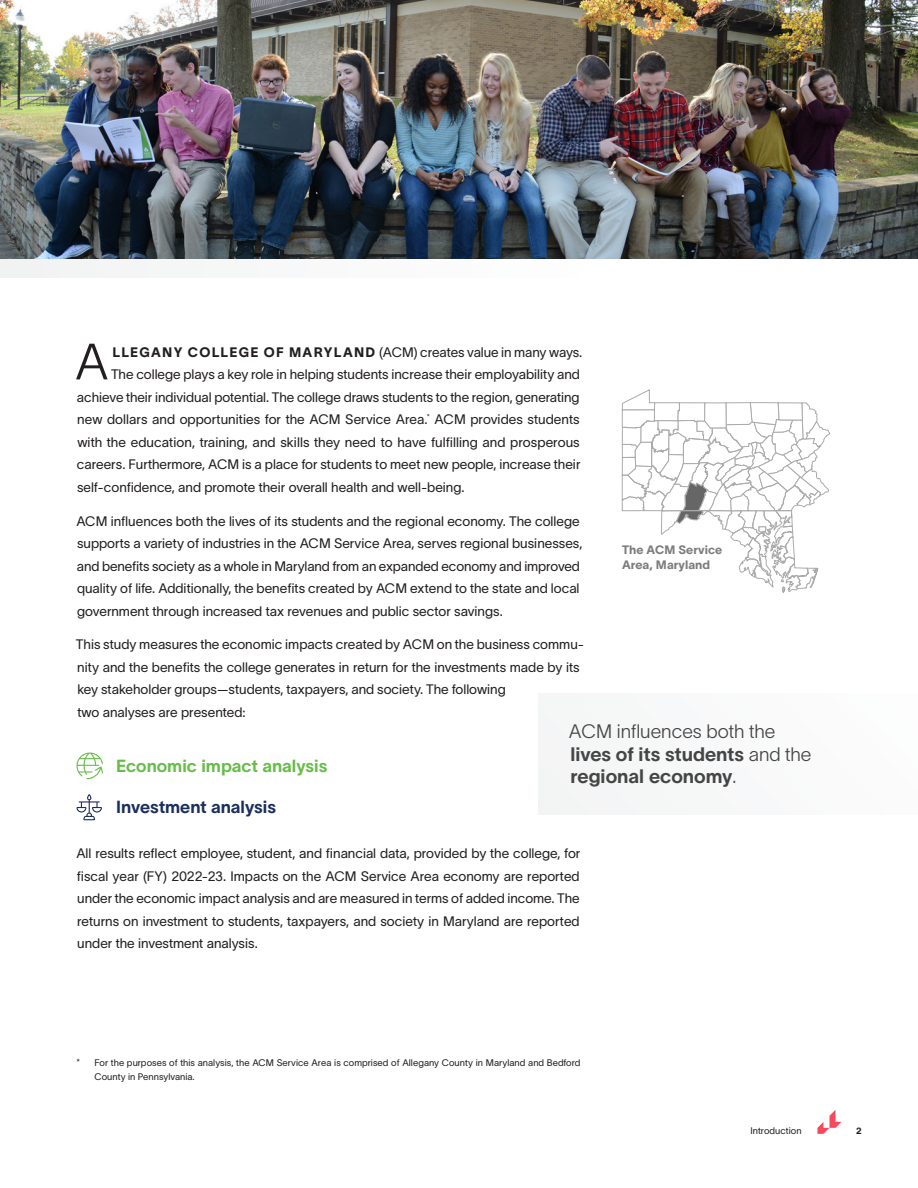
<style>
.page{position:relative;width:918px;height:1188px;background:#fff}
.page>*{position:absolute;margin:0;border:0;box-sizing:border-box;transform-origin:0 0}
.t1{font:49.95px "TWK Lausanne 200";color:#231f20}
.t2{font:19.2px/22.5px "TWK Lausanne 200";color:#454545}
.t3{font:19.2px "TWK Lausanne 700";color:#454545}
.t4{font:17.25px "TWK Lausanne 700";color:#67bd4a}
.t5{font:17.25px "TWK Lausanne 700";color:#1b2f5c}
.t6{font:13.5px/22.5px "TWK Lausanne 300";color:#231f20}
.t7{font:12px/15px "TWK Lausanne 800";letter-spacing:.005em;color:#7d7d7d}
.t8{font:9.3px/13.5px "TWK Lausanne 300";letter-spacing:.005em;color:#231f20}
.t9{font:9px "TWK Lausanne 800";color:#231f20}
.s1{font-family:"TWK Lausanne 800"}
.s2{font-family:"TWK Lausanne 700"}
.s3{font-family:"TWK Lausanne 200"}
</style>
<div class="page">
<svg style="left:817px;top:1110px;width:24px;height:24px"></svg>
<div style="left:538px;top:693px;width:380px;height:122px;background:#f7f8f9"></div>
<img style="left:0;top:0;width:918px;height:259px">
<div style="left:0;top:259px;width:918px;height:19px;background:#fbfbfc"></div>
<svg style="left:76px;top:753px;width:27px;height:26px"></svg>
<svg style="left:76px;top:794px;width:26px;height:26px"></svg>
<svg style="left:622px;top:389px;width:208px;height:204px"></svg>
<p class="t1" style="left:75px;top:326px;width:35px">A</p>
<p class="t6" style="left:112px;top:340px;width:471px"><span class="s1">LLEGANY COLLEGE OF MARYLAND</span> (ACM) creates value in many ways.</p>
<p class="t6" style="left:111px;top:362px;width:470px">The college plays a key role in helping students increase their employability and</p>
<p class="t6" style="left:77px;top:385px;width:504px">achieve their individual potential. The college draws students to the region, generating</p>
<p class="t6" style="left:77px;top:407px;width:504px">new dollars and opportunities for the ACM Service Area.<sup>*</sup> ACM provides students</p>
<p class="t6" style="left:77px;top:430px;width:504px">with the education, training, and skills they need to have fulflling and prosperous</p>
<p class="t6" style="left:77px;top:452px;width:505px">careers. Furthermore, ACM is a place for students to meet new people, increase their</p>
<p class="t6" style="left:77px;top:475px;width:389px">self-confdence, and promote their overall health and well-being.</p>
<p class="t6" style="left:76px;top:509px;width:508px">ACM infuences both the lives of its students and the regional economy. The college supports a variety of industries in the ACM Service Area, serves regional businesses, and benefts society as a whole in Maryland from an expanded economy and improved quality of life. Additionally, the benefts created by ACM extend to the state and local government through increased tax revenues and public sector savings.</p>
<p class="t6" style="left:76px;top:632px;width:510px">This study measures the economic impacts created by ACM on the business commu&shy;nity and the benefts the college generates in return for the investments made by its key stakeholder groups—students, taxpayers, and society. The following<br>two analyses are presented:</p>
<p class="t2" style="left:569px;top:719px;width:244px">ACM infuences both the <span class="s2">lives of its students</span> and the</p>
<p class="t4" style="left:116px;top:754px;width:213px">Economic impact analysis</p>
<p class="t7" style="left:622px;top:541px;width:102px">The ACM Service<br>Area, Maryland</p>
<p class="t3" style="left:570px;top:763px;width:167px">regional economy<span class="s3">.</span></p>
<p class="t5" style="left:116px;top:795px;width:161px">Investment analysis</p>
<p class="t6" style="left:76px;top:841px;width:506px;text-align:justify">All results refect employee, student, and fnancial data, provided by the college, for fscal year (FY) 2022-23. Impacts on the ACM Service Area economy are reported under the economic impact analysis and are measured in terms of added income. The returns on investment to students, taxpayers, and society in Maryland are reported under the investment analysis.</p>
<p class="t8" style="left:94px;top:1056px;width:488px;text-indent:-18px">* For the purposes of this analysis, the ACM Service Area is comprised of Allegany County in Maryland and Bedford<br>County in Pennsylvania.</p>
<p class="t8" style="left:751px;top:1123px;width:53px">Introduction</p>
<p class="t9" style="left:856px;top:1124px;width:7px">2</p>
</div>
